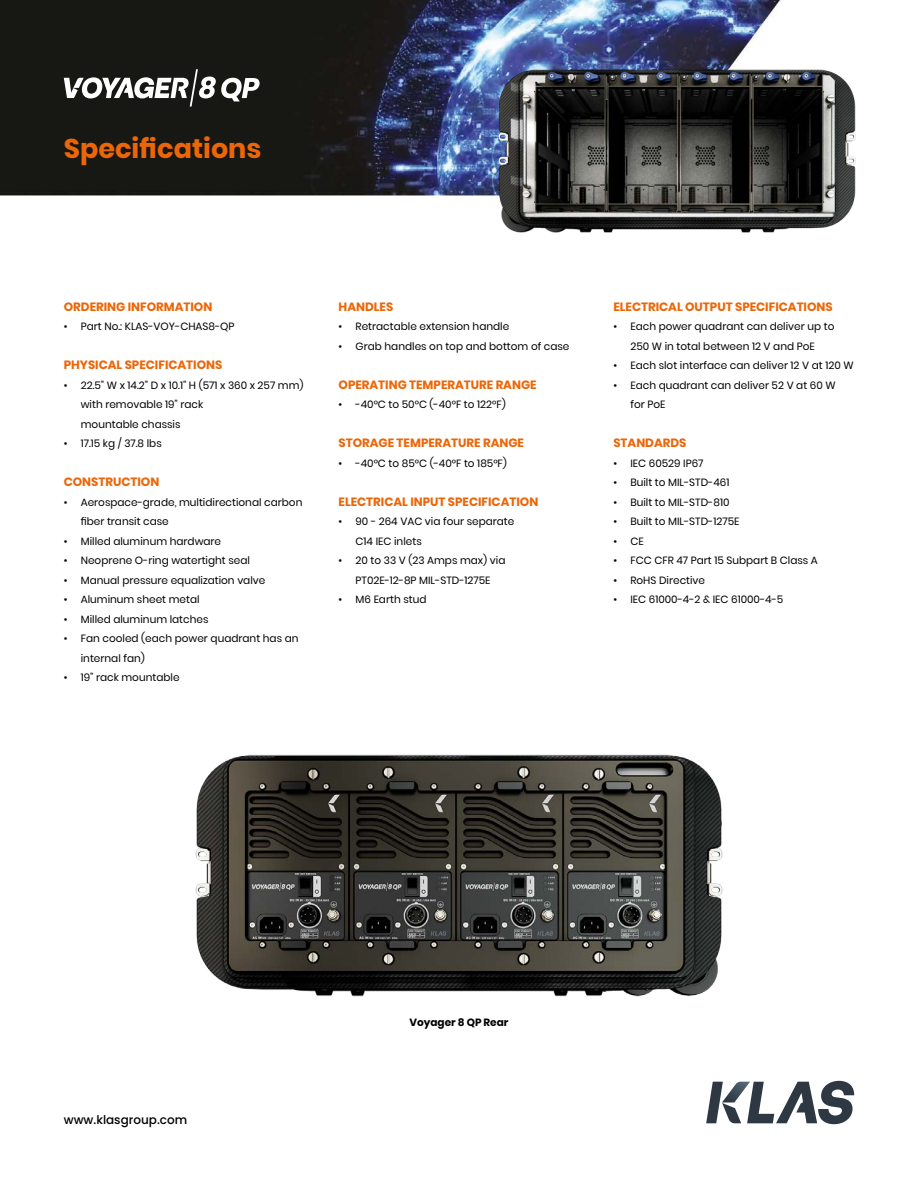
<style>
.page{position:relative;width:918px;height:1188px;background:#fff}
.page>*{position:absolute;margin:0;border:0;box-sizing:border-box;transform-origin:0 0}
.t1{font:700 27px "Poppins";color:#ec6608}
.t2{font:700 12px "Poppins";color:#ec6608}
.t3{font:500 12px "Poppins";color:#000}
.t4{font:10.5px/19.5px "Poppins";color:#000}
.t5{font:700 10.5px "Poppins";color:#000}
</style>
<div class="page">
<img style="left:0;top:0;width:855px;height:1125px">
<svg style="left:706px;top:1081px;width:148px;height:43px"></svg>
<svg style="left:64px;top:69px;width:196px;height:38px"></svg>
<img style="left:487px;top:58px;width:369px;height:186px">
<img style="left:179px;top:738px;width:560px;height:274px">
<h1 class="t1" style="left:64px;top:133px;width:199px">Specifications</h1>
<p class="t2" style="left:64px;top:300px;width:150px">ORDERING INFORMATION</p>
<p class="t4" style="left:64px;top:317px;width:172px">• Part No.: KLAS-VOY-CHAS8-QP</p>
<p class="t2" style="left:64px;top:358px;width:160px">PHYSICAL SPECIFICATIONS</p>
<p class="t4" style="left:81px;top:375px;width:224px;text-indent:-17px">• 22.5” W x 14.2” D x 10.1” H (571 x 360 x 257 mm) with removable 19” rack<br>mountable chassis</p>
<p class="t4" style="left:64px;top:434px;width:100px">• 17.15 kg / 37.8 lbs</p>
<p class="t2" style="left:64px;top:475px;width:97px">CONSTRUCTION</p>
<p class="t4" style="left:81px;top:492px;width:223px;text-indent:-17px">• Aerospace-grade, multidirectional carbon fiber transit case</p>
<p class="t4" style="left:64px;top:531px;width:159px">• Milled aluminum hardware</p>
<p class="t4" style="left:64px;top:551px;width:188px">• Neoprene O-ring watertight seal</p>
<p class="t4" style="left:64px;top:570px;width:203px">• Manual pressure equalization valve</p>
<p class="t4" style="left:64px;top:590px;width:137px">• Aluminum sheet metal</p>
<p class="t4" style="left:64px;top:609px;width:146px">• Milled aluminum latches</p>
<p class="t4" style="left:81px;top:629px;width:219px;text-indent:-17px">• Fan cooled (each power quadrant has an internal fan)</p>
<p class="t4" style="left:64px;top:668px;width:117px">• 19” rack mountable</p>
<p class="t2" style="left:339px;top:300px;width:56px">HANDLES</p>
<p class="t4" style="left:339px;top:317px;width:172px">• Retractable extension handle</p>
<p class="t4" style="left:339px;top:336px;width:232px">• Grab handles on top and bottom of case</p>
<p class="t2" style="left:339px;top:378px;width:200px">OPERATING TEMPERATURE RANGE</p>
<p class="t4" style="left:339px;top:395px;width:169px">• -40°C to 50°C (-40°F to 122°F)</p>
<p class="t2" style="left:339px;top:436px;width:187px">STORAGE TEMPERATURE RANGE</p>
<p class="t4" style="left:339px;top:453px;width:170px">• -40°C to 85°C (-40°F to 185°F)</p>
<p class="t2" style="left:339px;top:495px;width:201px">ELECTRICAL INPUT SPECIFICATION</p>
<p class="t4" style="left:356px;top:512px;width:160px;text-indent:-17px">• 90 - 264 VAC via four separate<br>C14 IEC inlets</p>
<p class="t4" style="left:339px;top:551px;width:168px;text-align:center">• 20 to 33 V (23 Amps max) via<br>PT02E-12-8P MIL-STD-1275E</p>
<p class="t4" style="left:339px;top:590px;width:89px">• M6 Earth stud</p>
<p class="t2" style="left:613px;top:300px;width:221px">ELECTRICAL OUTPUT SPECIFICATIONS</p>
<p class="t4" style="left:613px;top:317px;width:223px;text-align:center">• Each power quadrant can deliver up to<br>250 W in total between 12 V and PoE</p>
<p class="t4" style="left:613px;top:356px;width:242px">• Each slot interface can deliver 12 V at 120 W</p>
<p class="t4" style="left:630px;top:375px;width:207px;text-indent:-17px">• Each quadrant can deliver 52 V at 60 W for PoE</p>
<p class="t2" style="left:613px;top:436px;width:75px">STANDARDS</p>
<p class="t4" style="left:613px;top:453px;width:92px">• IEC 60529 IP67</p>
<p class="t4" style="left:613px;top:473px;width:118px">• Built to MIL-STD-461</p>
<p class="t4" style="left:613px;top:492px;width:118px">• Built to MIL-STD-810</p>
<p class="t4" style="left:613px;top:512px;width:128px">• Built to MIL-STD-1275E</p>
<p class="t4" style="left:613px;top:531px;width:32px">• CE</p>
<p class="t4" style="left:613px;top:551px;width:206px">• FCC CFR 47 Part 15 Subpart B Class A</p>
<p class="t4" style="left:613px;top:570px;width:93px">• RoHS Directive</p>
<p class="t4" style="left:613px;top:590px;width:171px">• IEC 61000-4-2 &amp; IEC 61000-4-5</p>
<p class="t3" style="left:64px;top:1113px;width:125px">www.klasgroup.com</p>
<p class="t5" style="left:409px;top:1016px;width:101px">Voyager 8 QP Rear</p>
</div>
